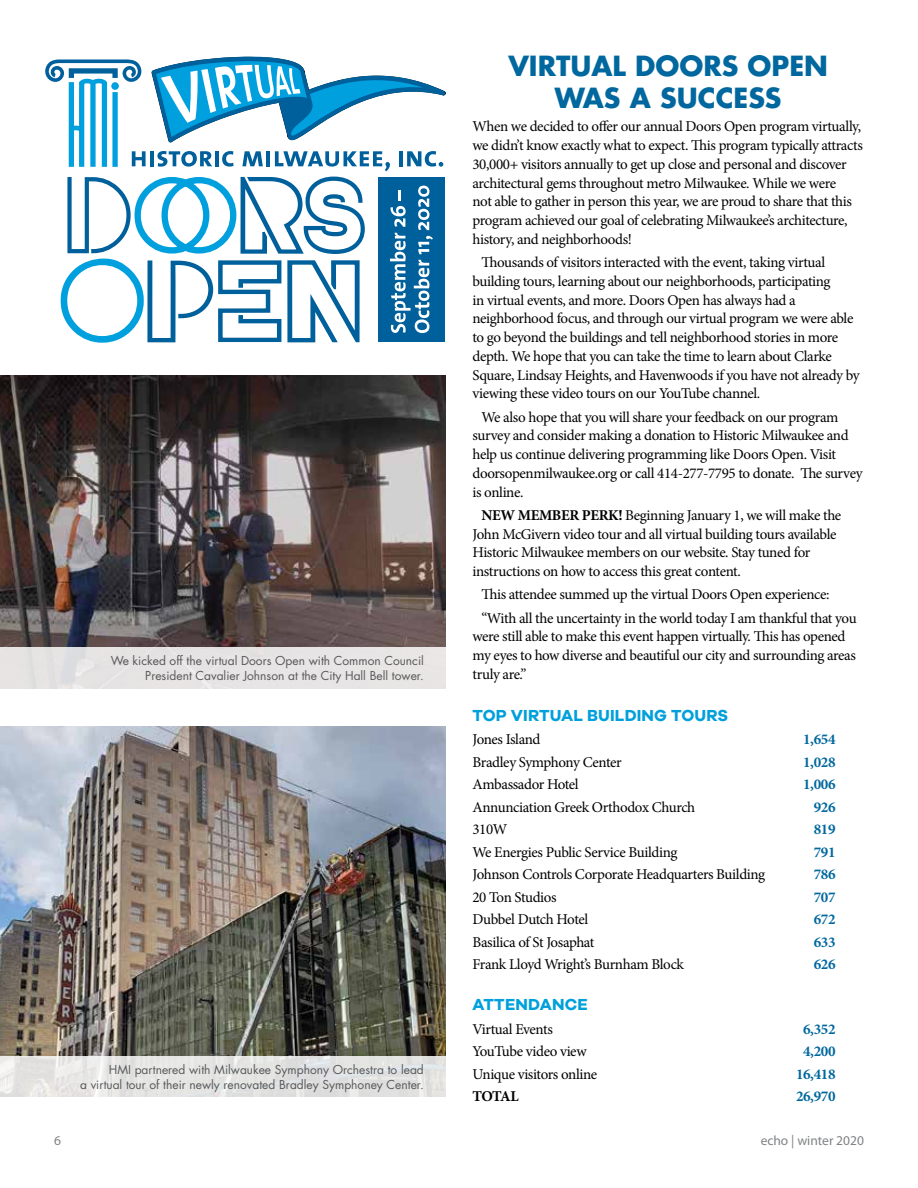
<style>
.page{position:relative;width:918px;height:1188px;background:#fff}
.page>*{position:absolute;margin:0;border:0;box-sizing:border-box;transform-origin:0 0}
.t1{font:700 27px/32.4px "Futura";color:#00689e;text-align:center}
.t2{font:700 16.5px "Galano Grotesque DEMO";letter-spacing:.01em;color:#00a0dc}
.t3{font:15px/18.8px "Minion Pro";letter-spacing:-.025em;color:#000}
.t4{font:700 15px "Minion Pro";letter-spacing:-.025em;color:#00689e}
.t5{font:700 15px "Minion Pro";letter-spacing:-.045em;color:#000}
.t6{font:13.5px "Myriad Pro";color:#808285}
.t7{font:12px/15px "Futura";color:#58595b;text-align:right}
.s1{font-weight:700}
</style>
<div class="page">
<img style="left:0;top:727px;width:446px;height:329px">
<svg style="left:0;top:1056px;width:446px;height:41px;background:#e4e4e3"></svg>
<svg style="left:45px;top:56px;width:401px;height:287px"></svg>
<img style="left:161px;top:65px;width:140px;height:58px">
<img style="left:0;top:376px;width:446px;height:271px">
<div style="left:0;top:647px;width:446px;height:42px;background:#e7e4e4"></div>
<p class="t7" style="left:111px;top:653px;width:315px">We kicked off the virtual Doors Open with Common Council<br>President Cavalier Johnson at the City Hall Bell tower.</p>
<p class="t7" style="left:80px;top:1062px;width:345px">HMI partnered with Milwaukee Symphony Orchestra to lead<br>a virtual tour of their newly renovated Bradley Symphoney Center.</p>
<h1 class="t1" style="left:508px;top:49px;width:321px">VIRTUAL DOORS OPEN<br>WAS A SUCCESS</h1>
<p class="t3" style="left:472px;top:117px;width:392px">When we decided to offer our annual Doors Open program virtually, we didn’t know exactly what to expect. This program typically attracts 30,000+ visitors annually to get up close and personal and discover architectural gems throughout metro Milwaukee. While we were<br>not able to gather in person this year, we are proud to share that this program achieved our goal of celebrating Milwaukee’s architecture, history, and neighborhoods!</p>
<p class="t3" style="left:472px;top:253px;width:389px;text-indent:9px">Thousands of visitors interacted with the event, taking virtual building tours, learning about our neighborhoods, participating<br>in virtual events, and more. Doors Open has always had a neighborhood focus, and through our virtual program we were able to go beyond the buildings and tell neighborhood stories in more depth. We hope that you can take the time to learn about Clarke Square, Lindsay Heights, and Havenwoods if you have not already by viewing these video tours on our YouTube channel.</p>
<p class="t3" style="left:472px;top:407px;width:392px;text-indent:9px">We also hope that you will share your feedback on our program survey and consider making a donation to Historic Milwaukee and help us continue delivering programming like Doors Open. Visit doorsopenmilwaukee.org or call 414-277-7795 to donate. The survey is online.</p>
<p class="t3" style="left:472px;top:506px;width:370px;text-indent:9px"><span class="s1">NEW MEMBER PERK!</span> Beginning January 1, we will make the John McGivern video tour and all virtual building tours available Historic Milwaukee members on our website. Stay tuned for instructions on how to access this great content.</p>
<p class="t3" style="left:482px;top:583px;width:377px;line-height:23.2px">This attendee summed up the virtual Doors Open experience: “With all the uncertainty in the world today I am thankful that you</p>
<p class="t3" style="left:472px;top:627px;width:385px">were still able to make this event happen virtually. This has opened my eyes to how diverse and beautiful our city and surrounding areas truly are.”</p>
<p class="t2" style="left:473px;top:708px;width:257px">TOP VIRTUAL BUILDING TOURS</p>
<p class="t3" style="left:473px;top:730px;width:69px">Jones Island</p>
<p class="t4" style="left:803px;top:729px;width:34px">1,654</p>
<p class="t3" style="left:473px;top:752px;width:151px">Bradley Symphony Center</p>
<p class="t4" style="left:803px;top:751px;width:34px">1,028</p>
<p class="t3" style="left:473px;top:775px;width:108px">Ambassador Hotel</p>
<p class="t4" style="left:803px;top:774px;width:34px">1,006</p>
<p class="t3" style="left:473px;top:797px;width:224px">Annunciation Greek Orthodox Church</p>
<p class="t4" style="left:814px;top:796px;width:23px">926</p>
<p class="t3" style="left:473px;top:820px;width:37px">310W</p>
<p class="t4" style="left:814px;top:819px;width:23px">819</p>
<p class="t3" style="left:473px;top:842px;width:206px">We Energies Public Service Building</p>
<p class="t4" style="left:814px;top:841px;width:23px">791</p>
<p class="t3" style="left:473px;top:865px;width:294px">Johnson Controls Corporate Headquarters Building</p>
<p class="t4" style="left:814px;top:864px;width:23px">786</p>
<p class="t3" style="left:473px;top:887px;width:86px">20 Ton Studios</p>
<p class="t4" style="left:814px;top:886px;width:23px">707</p>
<p class="t3" style="left:473px;top:910px;width:117px">Dubbel Dutch Hotel</p>
<p class="t4" style="left:814px;top:909px;width:23px">672</p>
<p class="t3" style="left:473px;top:932px;width:123px">Basilica of St Josaphat</p>
<p class="t4" style="left:814px;top:931px;width:23px">633</p>
<p class="t3" style="left:473px;top:955px;width:213px">Frank Lloyd Wright’s Burnham Block</p>
<p class="t4" style="left:814px;top:954px;width:23px">626</p>
<p class="t2" style="left:473px;top:998px;width:117px">ATTENDANCE</p>
<p class="t3" style="left:473px;top:1019px;width:82px">Virtual Events</p>
<p class="t4" style="left:803px;top:1018px;width:34px">6,352</p>
<p class="t3" style="left:473px;top:1042px;width:116px">YouTube video view</p>
<p class="t4" style="left:803px;top:1041px;width:34px">4,200</p>
<p class="t3" style="left:473px;top:1064px;width:126px">Unique visitors online</p>
<p class="t4" style="left:796px;top:1063px;width:41px">16,418</p>
<p class="t5" style="left:473px;top:1086px;width:48px">TOTAL</p>
<p class="t4" style="left:796px;top:1086px;width:41px">26,970</p>
<p class="t6" style="left:54px;top:1132px;width:8px">6</p>
<p class="t6" style="left:761px;top:1132px;width:105px">echo | winter 2020</p>
</div>
